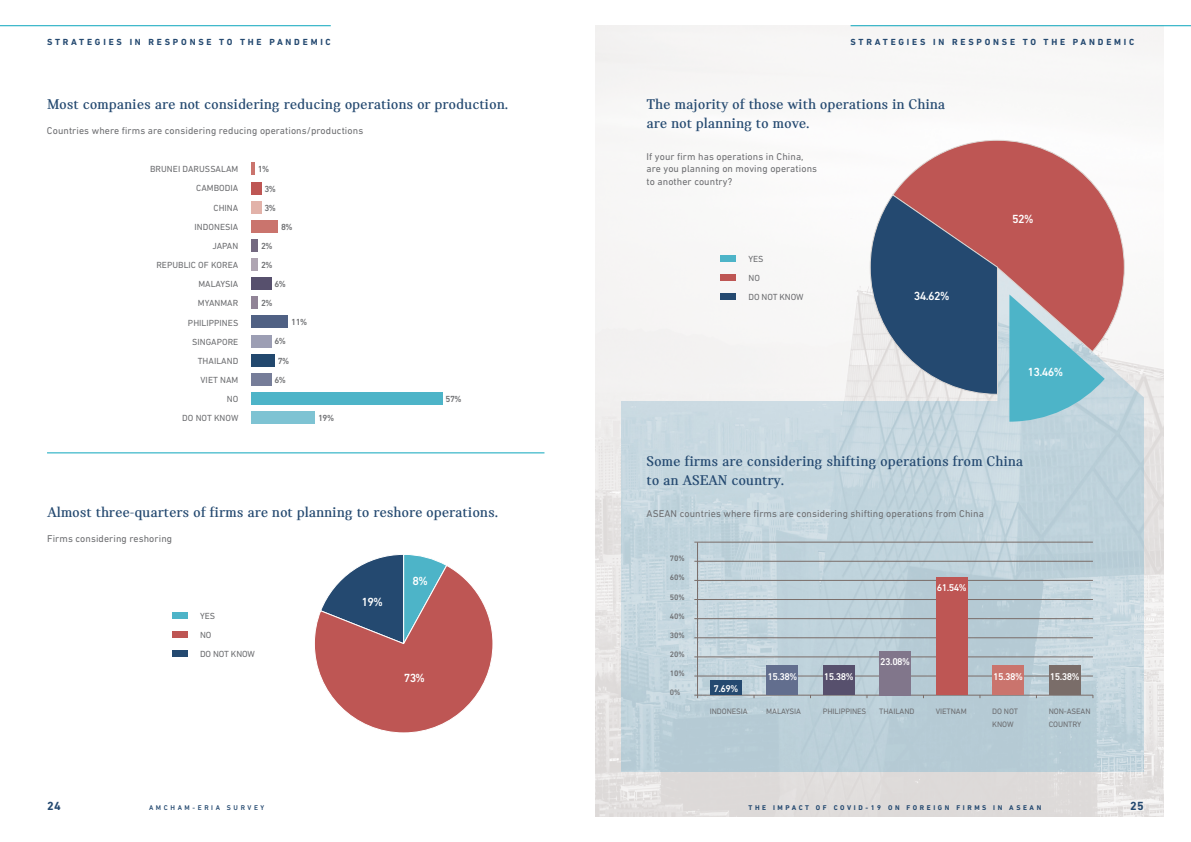
<style>
.page{position:relative;width:1191px;height:842px;background:#fff}
.page>*{position:absolute;margin:0;border:0;box-sizing:border-box;transform-origin:0 0}
.t1{font:700 15px/19.1px "Catalog";letter-spacing:.005em;color:#244970}
.t2{font:500 12px "DIN Next LT Pro";letter-spacing:-.05em;color:#fff}
.t3{font:700 12px "DIN Next LT Pro";color:#244970}
.t4{font:10px/12.8px "DIN Next LT Pro";letter-spacing:.01em;color:#6c6d70}
.t5{font:500 10px "DIN Next LT Pro";letter-spacing:-.05em;color:#fff}
.t6{font:9px "DIN Next LT Pro";letter-spacing:.005em;color:#6c6d70}
.t7{font:700 9px "DIN Next LT Pro";letter-spacing:.31em;color:#244970}
.t8{font:500 9px "DIN Next LT Pro";color:#6c6d70}
.t9{font:8px/12.8px "DIN Next LT Pro";letter-spacing:-.01em;color:#6c6d70}
.t10{font:500 8px "DIN Next LT Pro";letter-spacing:-.01em;color:#6c6d70}
.t11{font:700 7px "DIN Next LT Pro";letter-spacing:.37em;color:#244970}
.t12{font:500 7px "DIN Next LT Pro";letter-spacing:.37em;color:#244970}
</style>
<div class="page">
<img style="left:595px;top:26px;width:568px;height:790px">
<img style="left:621px;top:402px;width:523px;height:370px">
<img style="left:997px;top:267px;width:147px;height:197px">
<div style="left:172px;top:612px;width:15px;height:7px;background:#4db4c8"></div>
<div style="left:172px;top:631px;width:15px;height:7px;background:#be5654"></div>
<div style="left:172px;top:650px;width:15px;height:7px;background:#244970"></div>
<div style="left:720px;top:255px;width:16px;height:7px;background:#4db4c8"></div>
<div style="left:720px;top:274px;width:16px;height:7px;background:#be5654"></div>
<div style="left:720px;top:293px;width:16px;height:7px;background:#244970"></div>
<hr style="left:47px;top:453px;width:497px;height:1px;background:#0ca6bd">
<hr style="left:850px;top:26px;width:341px;height:1px;background:#0ca6bd">
<hr style="left:0;top:26px;width:331px;height:1px;background:#0ca6bd">
<svg style="left:1009px;top:353px;width:95px;height:69px"></svg>
<svg style="left:891px;top:139px;width:234px;height:214px"></svg>
<svg style="left:869px;top:194px;width:129px;height:201px"></svg>
<hr style="left:251px;top:163px;width:4px;height:12px;background:#ca746d">
<div style="left:251px;top:182px;width:10px;height:12px;background:#be5654"></div>
<div style="left:251px;top:201px;width:10px;height:13px;background:#e2b2a9"></div>
<div style="left:251px;top:220px;width:27px;height:13px;background:#ca746d"></div>
<div style="left:251px;top:239px;width:7px;height:13px;background:#746980"></div>
<div style="left:251px;top:258px;width:7px;height:13px;background:#afa5b2"></div>
<div style="left:251px;top:277px;width:20px;height:13px;background:#57506d"></div>
<div style="left:251px;top:296px;width:7px;height:13px;background:#918497"></div>
<div style="left:251px;top:316px;width:37px;height:12px;background:#506184"></div>
<div style="left:251px;top:335px;width:20px;height:12px;background:#9c9eb4"></div>
<div style="left:251px;top:354px;width:24px;height:13px;background:#22486e"></div>
<div style="left:251px;top:373px;width:20px;height:13px;background:#767d99"></div>
<div style="left:251px;top:392px;width:191px;height:13px;background:#4db4c8"></div>
<div style="left:251px;top:411px;width:64px;height:13px;background:#7ec3d3"></div>
<svg style="left:314px;top:554px;width:179px;height:179px"></svg>
<hr style="left:694px;top:542px;width:399px;height:1px;background:#7a6d69">
<hr style="left:694px;top:695px;width:399px;height:1px;background:#7a6d69">
<hr style="left:694px;top:676px;width:399px;height:1px;background:#7a6d69">
<hr style="left:694px;top:657px;width:399px;height:1px;background:#7a6d69">
<hr style="left:694px;top:638px;width:399px;height:1px;background:#7a6d69">
<hr style="left:694px;top:618px;width:399px;height:1px;background:#7a6d69">
<hr style="left:694px;top:599px;width:399px;height:1px;background:#7a6d69">
<hr style="left:694px;top:580px;width:399px;height:1px;background:#7a6d69">
<hr style="left:694px;top:561px;width:399px;height:1px;background:#7a6d69">
<hr style="left:697px;top:542px;width:1px;height:156px;background:#7a6d69">
<div style="left:935px;top:577px;width:32px;height:118px;background:#be5654"></div>
<div style="left:879px;top:651px;width:32px;height:44px;background:#81768b"></div>
<div style="left:822px;top:666px;width:32px;height:29px;background:#57506d"></div>
<div style="left:992px;top:666px;width:32px;height:29px;background:#ca746d"></div>
<div style="left:1048px;top:666px;width:32px;height:29px;background:#7a6d69"></div>
<div style="left:766px;top:666px;width:32px;height:29px;background:#626e8e"></div>
<div style="left:710px;top:680px;width:31px;height:15px;background:#244970"></div>
<p class="t7" style="left:47px;top:36px;width:285px">STRATEGIES IN RESPONSE TO THE PANDEMIC</p>
<p class="t7" style="left:850px;top:36px;width:285px">STRATEGIES IN RESPONSE TO THE PANDEMIC</p>
<p class="t1" style="left:47px;top:94px;width:462px">Most companies are not considering reducing operations or production.</p>
<p class="t4" style="left:47px;top:124px;width:318px">Countries where firms are considering reducing operations/productions</p>
<p class="t6" style="left:150px;top:164px;width:90px">BRUNEI DARUSSALAM</p>
<p class="t6" style="left:196px;top:183px;width:44px">CAMBODIA</p>
<p class="t6" style="left:213px;top:202px;width:26px">CHINA</p>
<p class="t6" style="left:194px;top:222px;width:45px">INDONESIA</p>
<p class="t6" style="left:212px;top:241px;width:28px">JAPAN</p>
<p class="t6" style="left:198px;top:279px;width:41px">MALAYSIA</p>
<p class="t6" style="left:156px;top:260px;width:83px">REPUBLIC OF KOREA</p>
<p class="t6" style="left:198px;top:298px;width:42px">MYANMAR</p>
<p class="t6" style="left:188px;top:317px;width:52px">PHILIPPINES</p>
<p class="t6" style="left:192px;top:336px;width:48px">SINGAPORE</p>
<p class="t6" style="left:198px;top:356px;width:42px">THAILAND</p>
<p class="t6" style="left:200px;top:375px;width:39px">VIET NAM</p>
<p class="t6" style="left:227px;top:394px;width:13px">NO</p>
<p class="t6" style="left:182px;top:413px;width:58px">DO NOT KNOW</p>
<p class="t8" style="left:258px;top:164px;width:13px">1%</p>
<p class="t8" style="left:264px;top:183px;width:13px">3%</p>
<p class="t8" style="left:264px;top:202px;width:13px">3%</p>
<p class="t8" style="left:281px;top:221px;width:13px">8%</p>
<p class="t8" style="left:261px;top:241px;width:13px">2%</p>
<p class="t8" style="left:261px;top:260px;width:13px">2%</p>
<p class="t8" style="left:261px;top:298px;width:13px">2%</p>
<p class="t8" style="left:274px;top:279px;width:13px">6%</p>
<p class="t8" style="left:291px;top:317px;width:18px">11%</p>
<p class="t8" style="left:274px;top:336px;width:13px">6%</p>
<p class="t8" style="left:274px;top:374px;width:13px">6%</p>
<p class="t8" style="left:278px;top:355px;width:13px">7%</p>
<p class="t8" style="left:318px;top:413px;width:18px">19%</p>
<p class="t8" style="left:445px;top:394px;width:18px">57%</p>
<p class="t1" style="left:47px;top:502px;width:452px">Almost three-quarters of firms are not planning to reshore operations.</p>
<p class="t4" style="left:47px;top:532px;width:127px">Firms considering reshoring</p>
<p class="t6" style="left:200px;top:610px;width:16px">YES</p>
<p class="t6" style="left:200px;top:629px;width:13px">NO</p>
<p class="t6" style="left:200px;top:649px;width:56px">DO NOT KNOW</p>
<p class="t2" style="left:361px;top:595px;width:23px">19%</p>
<p class="t2" style="left:412px;top:574px;width:17px">8%</p>
<p class="t2" style="left:404px;top:671px;width:23px">73%</p>
<p class="t1" style="left:646px;top:94px;width:300px">The majority of those with operations in China are not planning to move.</p>
<p class="t4" style="left:646px;top:150px;width:172px">If your firm has operations in China, are you planning on moving operations to another country?</p>
<p class="t6" style="left:748px;top:253px;width:16px">YES</p>
<p class="t6" style="left:748px;top:272px;width:13px">NO</p>
<p class="t6" style="left:748px;top:292px;width:56px">DO NOT KNOW</p>
<p class="t2" style="left:913px;top:289px;width:37px">34.62%</p>
<p class="t2" style="left:1012px;top:212px;width:23px">52%</p>
<p class="t2" style="left:1027px;top:365px;width:37px">13.46%</p>
<p class="t1" style="left:646px;top:451px;width:378px">Some firms are considering shifting operations from China to an ASEAN country.</p>
<p class="t4" style="left:646px;top:507px;width:339px">ASEAN countries where firms are considering shifting operations from China</p>
<p class="t10" style="left:670px;top:554px;width:16px">70%</p>
<p class="t10" style="left:670px;top:573px;width:16px">60%</p>
<p class="t10" style="left:670px;top:592px;width:16px">50%</p>
<p class="t10" style="left:670px;top:611px;width:16px">40%</p>
<p class="t10" style="left:670px;top:630px;width:16px">30%</p>
<p class="t10" style="left:670px;top:649px;width:16px">20%</p>
<p class="t10" style="left:670px;top:669px;width:16px">10%</p>
<p class="t10" style="left:670px;top:688px;width:12px">0%</p>
<p class="t5" style="left:880px;top:656px;width:31px">23.08%</p>
<p class="t5" style="left:936px;top:582px;width:31px">61.54%</p>
<p class="t5" style="left:713px;top:682px;width:26px">7.69%</p>
<p class="t5" style="left:767px;top:670px;width:31px">15.38%</p>
<p class="t5" style="left:824px;top:670px;width:31px">15.38%</p>
<p class="t5" style="left:993px;top:670px;width:31px">15.38%</p>
<p class="t5" style="left:1049px;top:670px;width:31px">15.38%</p>
<p class="t9" style="left:710px;top:705px;width:39px">INDONESIA</p>
<p class="t9" style="left:766px;top:705px;width:36px">MALAYSIA</p>
<p class="t9" style="left:822px;top:705px;width:45px">PHILIPPINES</p>
<p class="t9" style="left:879px;top:705px;width:37px">THAILAND</p>
<p class="t9" style="left:935px;top:705px;width:32px">VIETNAM</p>
<p class="t9" style="left:992px;top:705px;width:27px">DO NOT</p>
<p class="t9" style="left:992px;top:718px;width:23px">KNOW</p>
<p class="t9" style="left:1048px;top:705px;width:43px">NON-ASEAN<br>COUNTRY</p>
<p class="t3" style="left:47px;top:799px;width:15px">24</p>
<p class="t12" style="left:149px;top:803px;width:117px">AMCHAM-ERIA SURVEY</p>
<p class="t11" style="left:748px;top:803px;width:294px">THE IMPACT OF COVID-19 ON FOREIGN FIRMS IN ASEAN</p>
<p class="t3" style="left:1130px;top:799px;width:15px">25</p>
</div>
